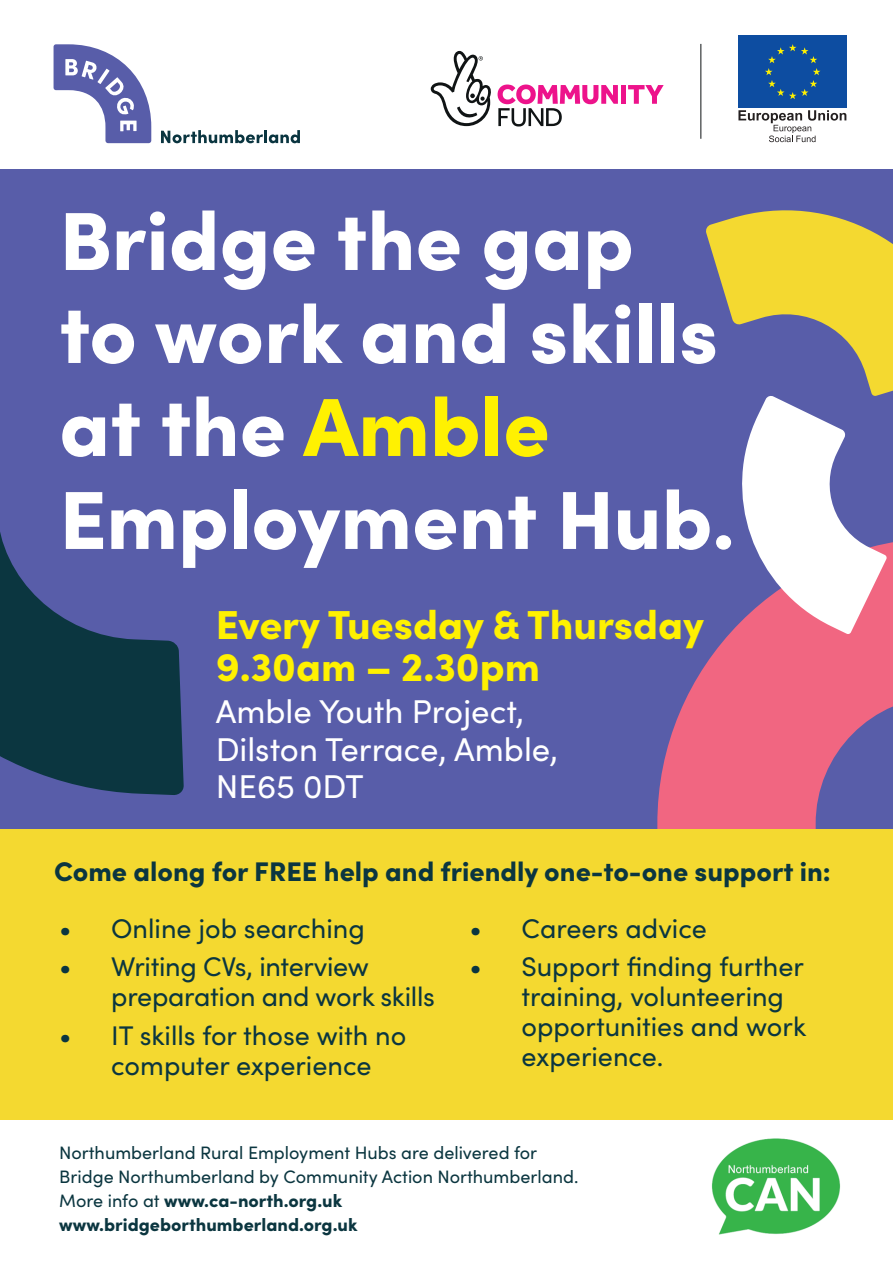
<style>
.page{position:relative;width:893px;height:1263px;background:#fff}
.page>*{position:absolute;margin:0;border:0;box-sizing:border-box;transform-origin:0 0}
.t1{font:900 82.5px/93px "Sofia Pro";color:#fff}
.t2{font:900 40.5px/42px "Sofia Pro";color:#fff101}
.t3{font:33px/37.5px "Sofia Pro";color:#fff}
.t4{font:27px/30px "Sofia Pro";color:#0b3640}
.t5{font:900 27px "Sofia Pro";color:#0b3640}
.t6{font:18px/24px "Sofia Pro";color:#0b3640}
.s1{color:#fff101}
.s2{font-weight:900}
</style>
<div class="page">
<svg style="left:161px;top:130px;width:139px;height:13px"></svg>
<svg style="left:54px;top:44px;width:97px;height:99px"></svg>
<div style="left:0;top:169px;width:893px;height:710px;background:#585da9"></div>
<svg style="left:657px;top:634px;width:236px;height:195px;fill:#f16681"></svg>
<svg style="left:0;top:532px;width:184px;height:263px;fill:#0b3640"></svg>
<svg style="left:706px;top:210px;width:187px;height:424px"></svg>
<div style="left:0;top:829px;width:893px;height:290px;background:#f4d930"></div>
<hr style="left:700px;top:44px;width:1px;height:95px;background:#0e1214">
<div style="left:621px;top:85px;width:5px;height:19px;background:#ed138b"></div>
<svg style="left:628px;top:85px;width:36px;height:19px"></svg>
<svg style="left:498px;top:85px;width:120px;height:42px"></svg>
<svg style="left:431px;top:51px;width:60px;height:75px"></svg>
<div style="left:738px;top:36px;width:109px;height:72px;background:#0d4da1"></div>
<svg style="left:765px;top:44px;width:55px;height:55px"></svg>
<svg style="left:738px;top:110px;width:108px;height:32px"></svg>
<img style="left:711px;top:1138px;width:130px;height:97px">
<h1 class="t1" style="left:59px;top:187px;width:677px">Bridge the gap<br>to work and skills at the <span class="s1">Amble<br></span>Employment Hub.</h1>
<h2 class="t2" style="left:216px;top:600px;width:490px">Every Tuesday &amp; Thursday<br>9.30am – 2.30pm</h2>
<p class="t3" style="left:216px;top:691px;width:344px">Amble Youth Project,<br>Dilston Terrace, Amble,<br>NE65 0DT</p>
<p class="t5" style="left:54px;top:850px;width:778px">Come along for FREE help and friendly one-to-one support in:</p>
<p class="t4" style="left:59px;top:912px;width:307px">• Online job searching</p>
<p class="t4" style="left:111px;top:950px;width:325px;text-indent:-52px">• Writing CVs, interview preparation and work skills</p>
<p class="t4" style="left:111px;top:1019px;width:297px;text-indent:-52px">• IT skills for those with no computer experience</p>
<p class="t4" style="left:470px;top:912px;width:239px">• Careers advice</p>
<p class="t4" style="left:522px;top:950px;width:286px;text-indent:-52px">• Support finding further training, volunteering opportunities and work experience.</p>
<p class="t6" style="left:59px;top:1139px;width:521px">Northumberland Rural Employment Hubs are delivered for Bridge Northumberland by Community Action Northumberland.<br>More info at <span class="s2">www.ca-north.org.uk www.bridgeborthumberland.org.uk</span></p>
</div>
